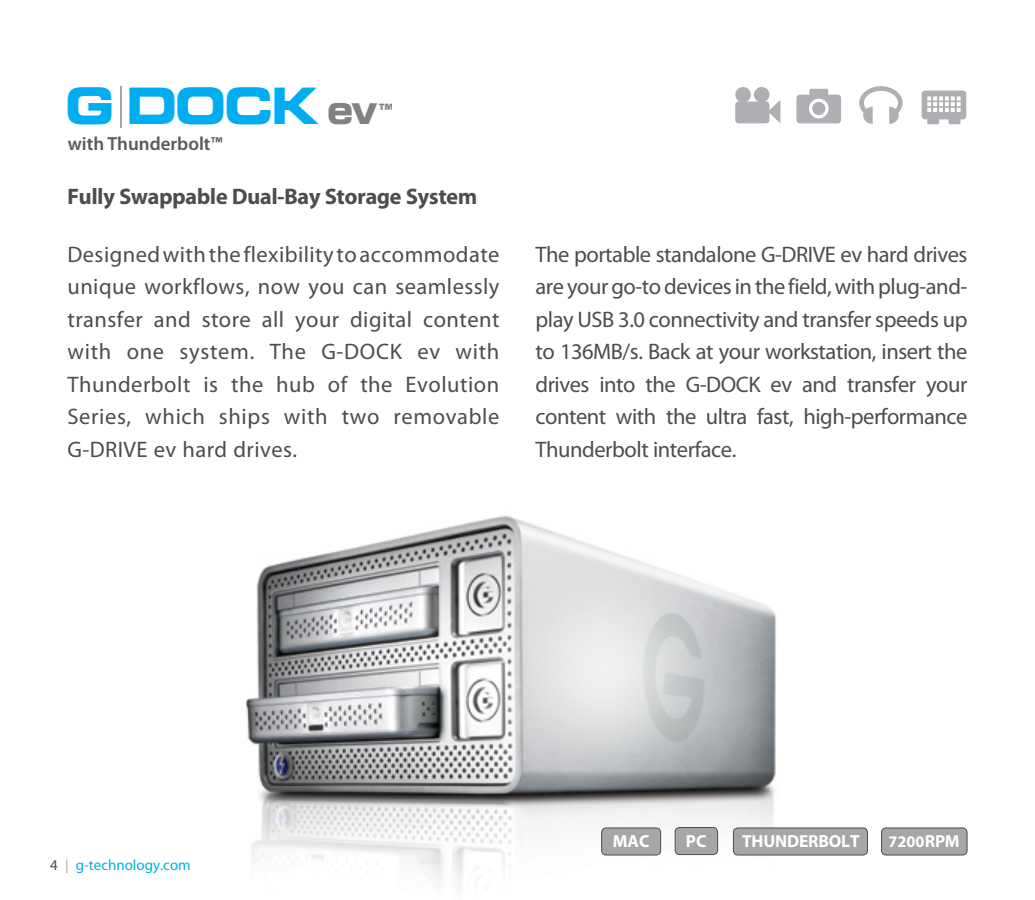
<style>
.page{position:relative;width:1035px;height:900px;background:#fff}
.page>*{position:absolute;margin:0;border:0;box-sizing:border-box;transform-origin:0 0}
.t1{font:50.25px "Eurostile Bold Extended Two";color:#00aeef;scale:.92 1}
.t2{font:22.5px/32.5px "Myriad Pro";color:#4d4d4f;text-align:justify}
.t3{font:22.5px "Myriad Headline";color:#4d4d4f}
.t4{font:600 19px "Myriad Pro";color:#58595b}
.t5{font:700 17.5px "Myriad Pro";letter-spacing:-.01em;color:#fff}
.t6{font:700 16.25px "Myriad Pro";color:#fff}
.t7{font:15px "Myriad Pro";color:#00aeef}
.s1{font-size:40.75px;color:#808285}
.s2{font-family:"Myriad Pro";font-weight:700;font-size:22.75px;color:#808285}
.s3{color:#4d4d4f}
.s4{font-weight:300;font-size:20px;color:#a6a6a7}
.s5{font-size:17.5px}
</style>
<div class="page">
<svg style="left:796px;top:89px;width:45px;height:34px"></svg>
<svg style="left:859px;top:86px;width:44px;height:38px"></svg>
<div style="left:735px;top:102px;width:35px;height:21px;background:#adafb2;border-radius:4px"></div>
<div style="left:735px;top:87px;width:16px;height:16px;background:#adafb2;border-radius:50%"></div>
<div style="left:754px;top:87px;width:15px;height:16px;background:#adafb2;border-radius:50%"></div>
<svg style="left:769px;top:100px;width:11px;height:23px"></svg>
<svg style="left:922px;top:91px;width:44px;height:33px"></svg>
<hr style="left:120px;top:86px;width:1px;height:42px;background:#a6a6a7">
<img style="left:246px;top:515px;width:588px;height:371px">
<div style="left:675px;top:828px;width:43px;height:27px;background:#a6a6a7;border-radius:5px"></div>
<div style="left:675px;top:827px;width:43px;height:28px;border:1px solid #4d4d4f;border-radius:5px"></div>
<div style="left:602px;top:828px;width:59px;height:27px;background:#a6a6a7;border-radius:5px"></div>
<div style="left:601px;top:828px;width:60px;height:27px;border:1px solid #4d4d4f;border-radius:5px"></div>
<div style="left:882px;top:828px;width:85px;height:27px;background:#a6a6a7;border-radius:4px"></div>
<div style="left:881px;top:828px;width:87px;height:27px;border:1px solid #4d4d4f;border-radius:4px"></div>
<div style="left:733px;top:828px;width:135px;height:27px;background:#a6a6a7;border-radius:4px"></div>
<div style="left:733px;top:828px;width:135px;height:27px;border:1px solid #4d4d4f;border-radius:4px"></div>
<h1 class="t1" style="left:65px;top:70px;width:358px">G DOCK <span class="s1">ev</span><span class="s2">™</span></h1>
<p class="t4" style="left:68px;top:131px;width:156px">with Thunderbolt™</p>
<p class="t3" style="left:68px;top:185px;width:411px">Fully Swappable Dual-Bay Storage System</p>
<p class="t2" style="left:68px;top:239px;width:434px">Designed with the flexibility to accommodate unique workflows, now you can seamlessly transfer and store all your digital content with one system. The G-DOCK ev with Thunderbolt is the hub of the Evolution Series, which ships with two removable G-DRIVE ev hard drives.</p>
<p class="t2" style="left:535px;top:238px;width:434px">The portable standalone G-DRIVE ev hard drives are your go-to devices in the field, with plug-and&shy;play USB 3.0 connectivity and transfer speeds up to 136MB/s. Back at your workstation, insert the drives into the G-DOCK ev and transfer your content with the ultra fast, high-performance Thunderbolt interface.</p>
<p class="t7" style="left:50px;top:857px;width:142px"><span class="s3">4</span> <span class="s4">I</span> g-technology.com</p>
<p class="t5" style="left:613px;top:830px;width:38px">MAC</p>
<p class="t5" style="left:686px;top:830px;width:22px">PC</p>
<p class="t5" style="left:742px;top:830px;width:119px">THUNDERBOLT</p>
<p class="t6" style="left:889px;top:831px;width:73px">7200<span class="s5">RPM</span></p>
</div>
